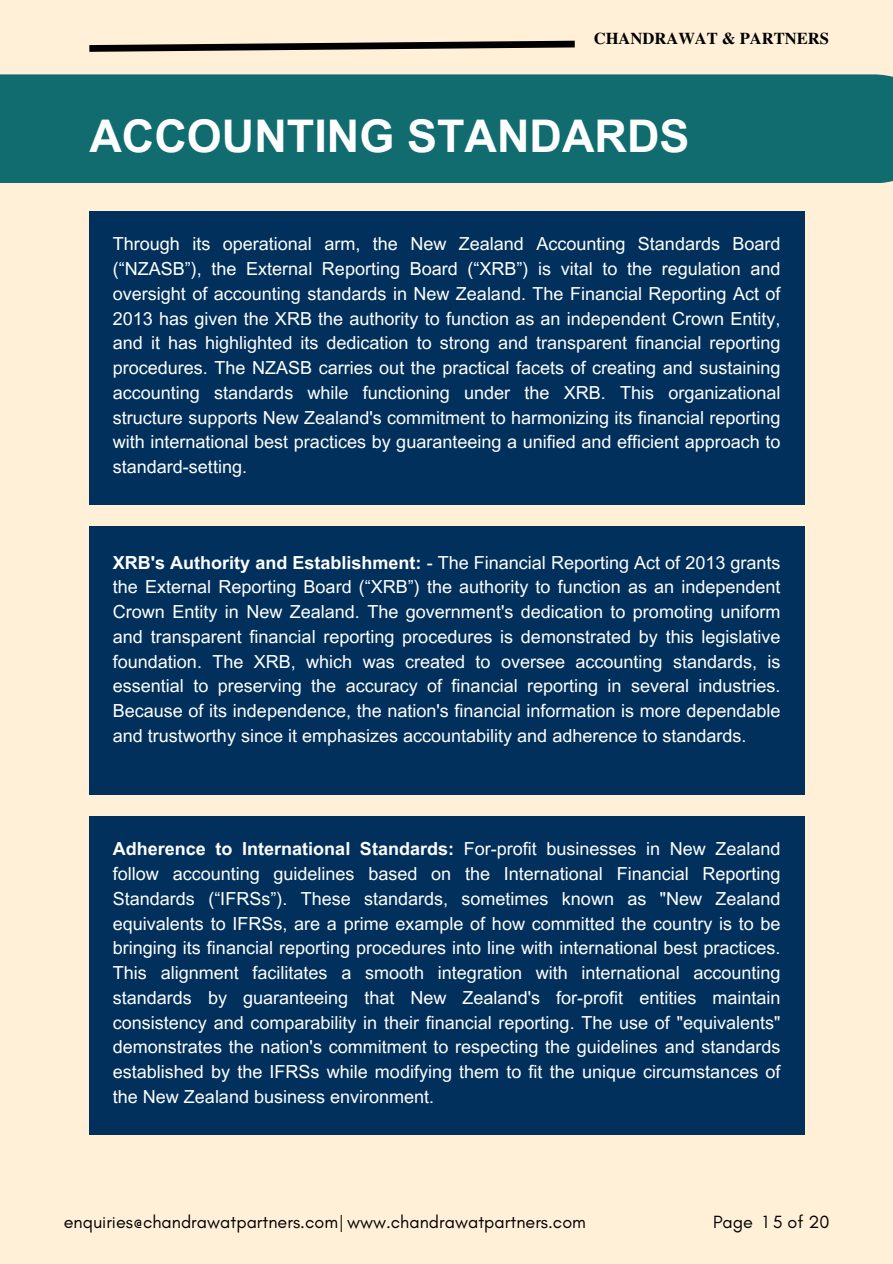
<style>
.page{position:relative;width:893px;height:1264px;background:#fff}
.page>*{position:absolute;margin:0;border:0;box-sizing:border-box;transform-origin:0 0}
.t1{font:700 45px "Arial MT Pro";color:#fff}
.t2{font:18px/24.8px "Arial MT Pro";color:#fff;text-align:justify}
.t3{font:18px "Glacial Indifference";color:#000}
.t4{font:700 16.5px "Te X Gyre Termes";color:#000}
.s1{font-weight:700}
</style>
<div class="page">
<div style="left:0;top:0;width:892px;height:1263px;background:#fff0d7"></div>
<div style="left:89px;top:527px;width:715px;height:267px;background:#00305b"></div>
<div style="left:89px;top:212px;width:715px;height:293px;background:#00305b"></div>
<div style="left:89px;top:816px;width:715px;height:318px;background:#00305b"></div>
<div style="left:0;top:74px;width:892px;height:109px;background:#116c70"></div>
<svg style="left:89px;top:40px;width:486px;height:12px"></svg>
<p class="t4" style="left:593px;top:26px;width:236px">CHANDRAWAT &amp; PARTNERS</p>
<h1 class="t1" style="left:89px;top:119px;width:601px">ACCOUNTING STANDARDS</h1>
<p class="t2" style="left:113px;top:234px;width:669px">Through its operational arm, the New Zealand Accounting Standards Board (“NZASB”), the External Reporting Board (“XRB”) is vital to the regulation and oversight of accounting standards in New Zealand. The Financial Reporting Act of 2013 has given the XRB the authority to function as an independent Crown Entity, and it has highlighted its dedication to strong and transparent financial reporting procedures. The NZASB carries out the practical facets of creating and sustaining accounting standards while functioning under the XRB. This organizational structure supports New Zealand's commitment to harmonizing its financial reporting with international best practices by guaranteeing a unified and efficient approach to standard-setting.</p>
<p class="t2" style="left:113px;top:552px;width:669px"><span class="s1">XRB's Authority and Establishment:</span> - The Financial Reporting Act of 2013 grants the External Reporting Board (“XRB”) the authority to function as an independent Crown Entity in New Zealand. The government's dedication to promoting uniform and transparent financial reporting procedures is demonstrated by this legislative foundation. The XRB, which was created to oversee accounting standards, is essential to preserving the accuracy of financial reporting in several industries.<br>Because of its independence, the nation's financial information is more dependable and trustworthy since it emphasizes accountability and adherence to standards.</p>
<p class="t2" style="left:113px;top:838px;width:669px"><span class="s1">Adherence to International Standards:</span> For-profit businesses in New Zealand follow accounting guidelines based on the International Financial Reporting Standards (“IFRSs”). These standards, sometimes known as "New Zealand equivalents to IFRSs, are a prime example of how committed the country is to be bringing its financial reporting procedures into line with international best practices.<br>This alignment facilitates a smooth integration with international accounting standards by guaranteeing that New Zealand's for-profit entities maintain consistency and comparability in their financial reporting. The use of "equivalents" demonstrates the nation's commitment to respecting the guidelines and standards established by the IFRSs while modifying them to fit the unique circumstances of the New Zealand business environment.</p>
<p class="t3" style="left:64px;top:1210px;width:523px">enquiries@chandrawatpartners.com| www.chandrawatpartners.com</p>
<p class="t3" style="left:713px;top:1210px;width:118px">Page 1 5 of 20</p>
</div>
